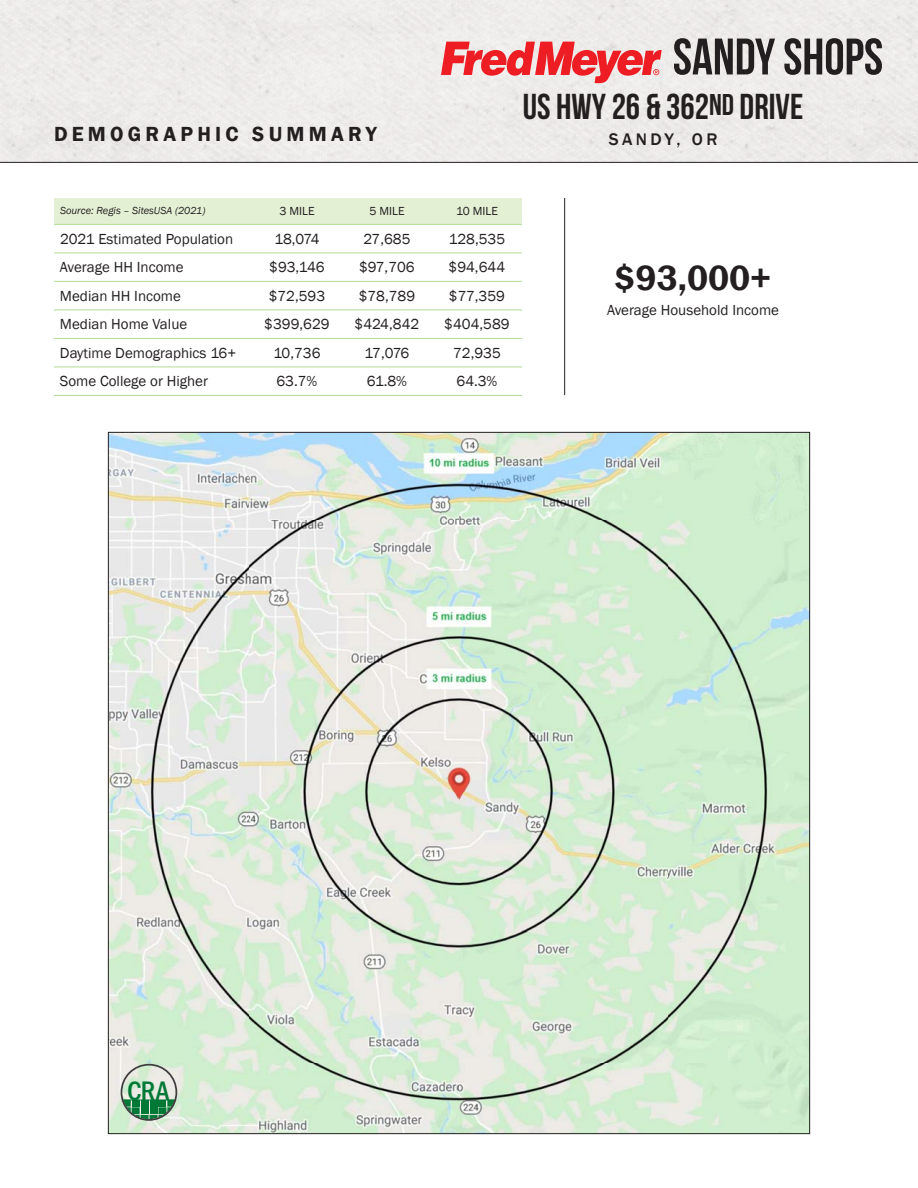
<style>
.page{position:relative;width:918px;height:1188px;background:#fff}
.page>*{position:absolute;margin:0;border:0;box-sizing:border-box;transform-origin:0 0}
.t1{font:51.3px "Bebas Neue";color:#231f20}
.t2{font:36px "Bebas Neue";color:#231f20}
.t3{font:600 36px "Franklin Gothic";color:#231f20}
.t4{font:500 condensed 27.75px "Franklin Gothic";color:#007836}
.t5{font:600 21px "Franklin Gothic";letter-spacing:.2em;color:#231f20}
.t6{font:500 17.25px "Franklin Gothic";letter-spacing:.2em;color:#231f20}
.t7{font:15px "Franklin Gothic";color:#231f20}
.t8{font:12px "Franklin Gothic";color:#231f20}
.t9{font:italic 10.5px "Franklin Gothic";color:#231f20}
.s1{font-size:30px}
.s2{font-size:27.45px}
</style>
<div class="page">
<img style="left:110px;top:434px;width:698px;height:698px">
<svg style="left:121px;top:1064px;width:56px;height:57px"></svg>
<hr style="left:564px;top:198px;width:1px;height:197px;background:#231f20">
<svg style="left:54px;top:198px;width:468px;height:55px"></svg>
<svg style="left:54px;top:280px;width:468px;height:87px"></svg>
<hr style="left:54px;top:224px;width:198px;height:1px;background:#b3da93">
<hr style="left:252px;top:224px;width:90px;height:1px;background:#b3da93">
<hr style="left:342px;top:224px;width:90px;height:1px;background:#b3da93">
<hr style="left:432px;top:224px;width:90px;height:1px;background:#b3da93">
<hr style="left:54px;top:253px;width:198px;height:1px;background:#b3da93">
<hr style="left:252px;top:253px;width:90px;height:1px;background:#b3da93">
<hr style="left:342px;top:253px;width:90px;height:1px;background:#b3da93">
<hr style="left:432px;top:253px;width:90px;height:1px;background:#b3da93">
<hr style="left:54px;top:281px;width:198px;height:1px;background:#b3da93">
<hr style="left:252px;top:281px;width:90px;height:1px;background:#b3da93">
<hr style="left:342px;top:281px;width:90px;height:1px;background:#b3da93">
<hr style="left:432px;top:281px;width:90px;height:1px;background:#b3da93">
<hr style="left:54px;top:310px;width:198px;height:1px;background:#b3da93">
<hr style="left:54px;top:338px;width:198px;height:1px;background:#b3da93">
<hr style="left:54px;top:367px;width:198px;height:1px;background:#b3da93">
<hr style="left:252px;top:310px;width:90px;height:1px;background:#b3da93">
<hr style="left:252px;top:338px;width:90px;height:1px;background:#b3da93">
<hr style="left:252px;top:367px;width:90px;height:1px;background:#b3da93">
<hr style="left:342px;top:310px;width:90px;height:1px;background:#b3da93">
<hr style="left:342px;top:338px;width:90px;height:1px;background:#b3da93">
<hr style="left:342px;top:367px;width:90px;height:1px;background:#b3da93">
<hr style="left:432px;top:310px;width:90px;height:1px;background:#b3da93">
<hr style="left:432px;top:338px;width:90px;height:1px;background:#b3da93">
<hr style="left:432px;top:367px;width:90px;height:1px;background:#b3da93">
<hr style="left:54px;top:395px;width:198px;height:1px;background:#b3da93">
<hr style="left:252px;top:395px;width:90px;height:1px;background:#b3da93">
<hr style="left:342px;top:395px;width:90px;height:1px;background:#b3da93">
<hr style="left:432px;top:395px;width:90px;height:1px;background:#b3da93">
<hr style="left:0;top:162px;width:918px;height:1px;background:#231f20">
<svg style="left:441px;top:42px;width:221px;height:41px"></svg>
<h3 class="t5" style="left:54px;top:121px;width:324px">DEMOGRAPHIC SUMMARY</h3>
<h1 class="t1" style="left:673px;top:29px;width:212px">SANDY SHOPS</h1>
<h2 class="t2" style="left:523px;top:87px;width:282px">US HWY 26 &amp; 362<span class="s1">ND</span> DRIVE</h2>
<p class="t6" style="left:609px;top:128px;width:110px">SANDY, OR</p>
<p class="t9" style="left:60px;top:204px;width:147px">Source: Regis – SitesUSA (2021)</p>
<p class="t8" style="left:279px;top:204px;width:37px">3 MILE</p>
<p class="t8" style="left:369px;top:204px;width:37px">5 MILE</p>
<p class="t8" style="left:456px;top:204px;width:43px">10 MILE</p>
<p class="t7" style="left:60px;top:230px;width:175px">2021 Estimated Population</p>
<p class="t7" style="left:274px;top:230px;width:47px">18,074</p>
<p class="t7" style="left:363px;top:230px;width:49px">27,685</p>
<p class="t7" style="left:449px;top:230px;width:58px">128,535</p>
<p class="t7" style="left:60px;top:258px;width:125px">Average HH Income</p>
<p class="t7" style="left:269px;top:258px;width:57px">$93,146</p>
<p class="t7" style="left:359px;top:258px;width:57px">$97,706</p>
<p class="t7" style="left:449px;top:258px;width:58px">$94,644</p>
<p class="t7" style="left:60px;top:287px;width:123px">Median HH Income</p>
<p class="t7" style="left:269px;top:287px;width:58px">$72,593</p>
<p class="t7" style="left:359px;top:287px;width:58px">$78,789</p>
<p class="t7" style="left:449px;top:287px;width:58px">$77,359</p>
<p class="t7" style="left:60px;top:315px;width:129px">Median Home Value</p>
<p class="t7" style="left:264px;top:315px;width:67px">$399,629</p>
<p class="t7" style="left:355px;top:315px;width:66px">$424,842</p>
<p class="t7" style="left:444px;top:315px;width:67px">$404,589</p>
<p class="t7" style="left:60px;top:344px;width:178px">Daytime Demographics 16+</p>
<p class="t7" style="left:273px;top:344px;width:49px">10,736</p>
<p class="t7" style="left:365px;top:344px;width:46px">17,076</p>
<p class="t7" style="left:453px;top:344px;width:49px">72,935</p>
<p class="t7" style="left:60px;top:372px;width:150px">Some College or Higher</p>
<p class="t7" style="left:276px;top:372px;width:42px">63.7%</p>
<p class="t7" style="left:367px;top:372px;width:42px">61.8%</p>
<p class="t7" style="left:456px;top:372px;width:43px">64.3%</p>
<h2 class="t3" style="left:614px;top:256px;width:158px">$93,000+</h2>
<p class="t7" style="left:607px;top:301px;width:174px">Average Household Income</p>
<h3 class="t4" style="left:127px;top:1073px;width:44px"><span class="s2">C</span>RA</h3>
</div>
